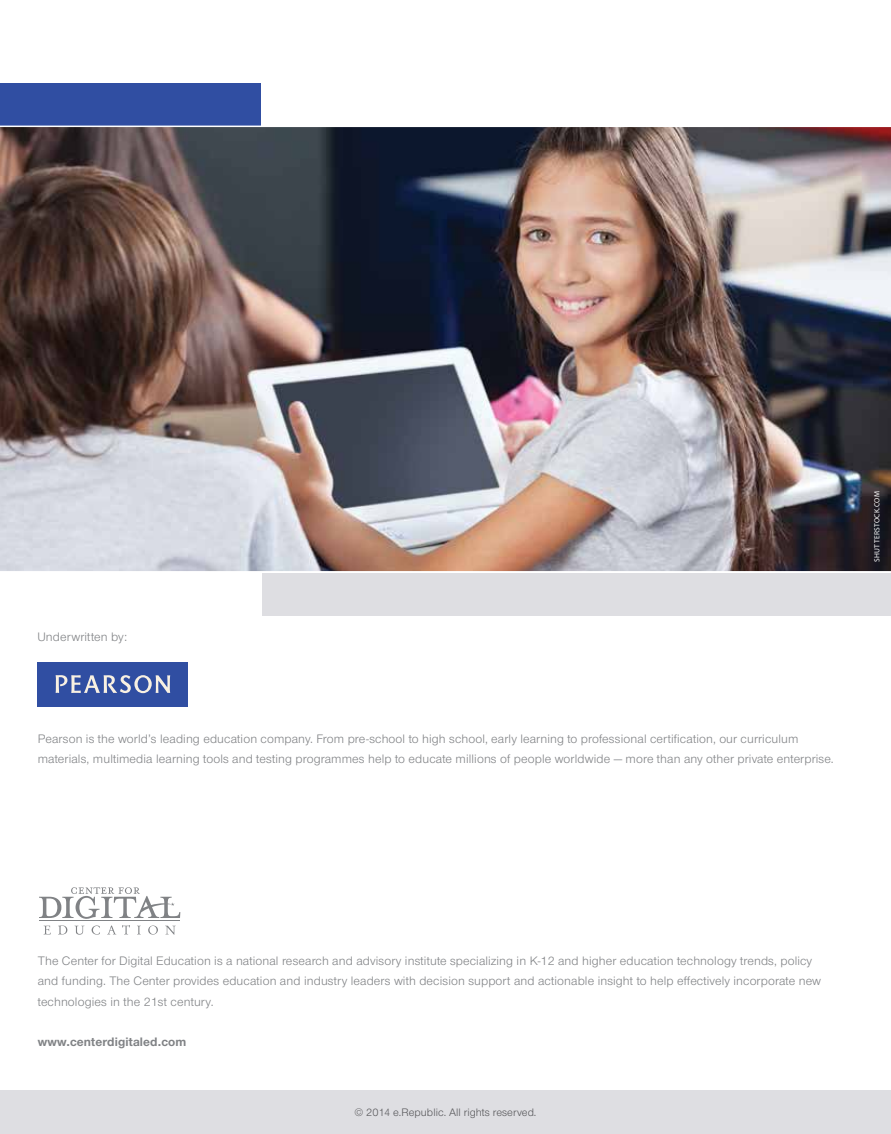
<style>
.page{position:relative;width:891px;height:1134px;background:#fff}
.page>*{position:absolute;margin:0;border:0;box-sizing:border-box;transform-origin:0 0}
.t1{font:12.75px/20.2px "Nimbus San Nov";letter-spacing:.01em;color:#808285}
.t2{font:700 12.75px "Nimbus San Nov";letter-spacing:.01em;color:#808285}
.t3{font:11.25px "Nimbus San Nov";letter-spacing:.005em;color:#565659}
.t4{font:7.5px "Myriad Pro";letter-spacing:.04em;color:#fff}
</style>
<div class="page">
<div style="left:0;top:83px;width:260px;height:43px;background:#304ea2"></div>
<div style="left:0;top:1091px;width:891px;height:43px;background:#dedee2"></div>
<div style="left:262px;top:573px;width:629px;height:43px;background:#dedee2"></div>
<img style="left:0;top:127px;width:891px;height:445px">
<div style="left:38px;top:662px;width:150px;height:45px;background:#304ea2"></div>
<svg style="left:56px;top:675px;width:114px;height:18px"></svg>
<hr style="left:39px;top:921px;width:141px;height:1px;background:#808285">
<svg style="left:39px;top:887px;width:141px;height:32px"></svg>
<svg style="left:44px;top:926px;width:7px;height:8px"></svg>
<svg style="left:58px;top:926px;width:9px;height:8px"></svg>
<svg style="left:75px;top:926px;width:9px;height:9px"></svg>
<svg style="left:92px;top:926px;width:8px;height:9px"></svg>
<svg style="left:108px;top:925px;width:8px;height:9px"></svg>
<svg style="left:122px;top:925px;width:8px;height:9px"></svg>
<svg style="left:137px;top:926px;width:3px;height:8px"></svg>
<svg style="left:148px;top:926px;width:10px;height:9px"></svg>
<svg style="left:165px;top:926px;width:10px;height:9px"></svg>
<p class="t1" style="left:37px;top:627px;width:91px">Underwritten by:</p>
<p class="t1" style="left:38px;top:728px;width:798px">Pearson is the world’s leading education company. From pre-school to high school, early learning to professional certification, our curriculum materials, multimedia learning tools and testing programmes help to educate millions of people worldwide — more than any other private enterprise.</p>
<p class="t4" style="left:872px;top:562px;width:72px;rotate:-90deg">SHUTTERSTOCK.COM</p>
<p class="t1" style="left:38px;top:951px;width:785px">The Center for Digital Education is a national research and advisory institute specializing in K-12 and higher education technology trends, policy and funding. The Center provides education and industry leaders with decision support and actionable insight to help effectively incorporate new technologies in the 21st century.</p>
<p class="t2" style="left:38px;top:1034px;width:150px">www.centerdigitaled.com</p>
<p class="t3" style="left:354px;top:1106px;width:184px">© 2014 e.Republic. All rights reserved.</p>
</div>
